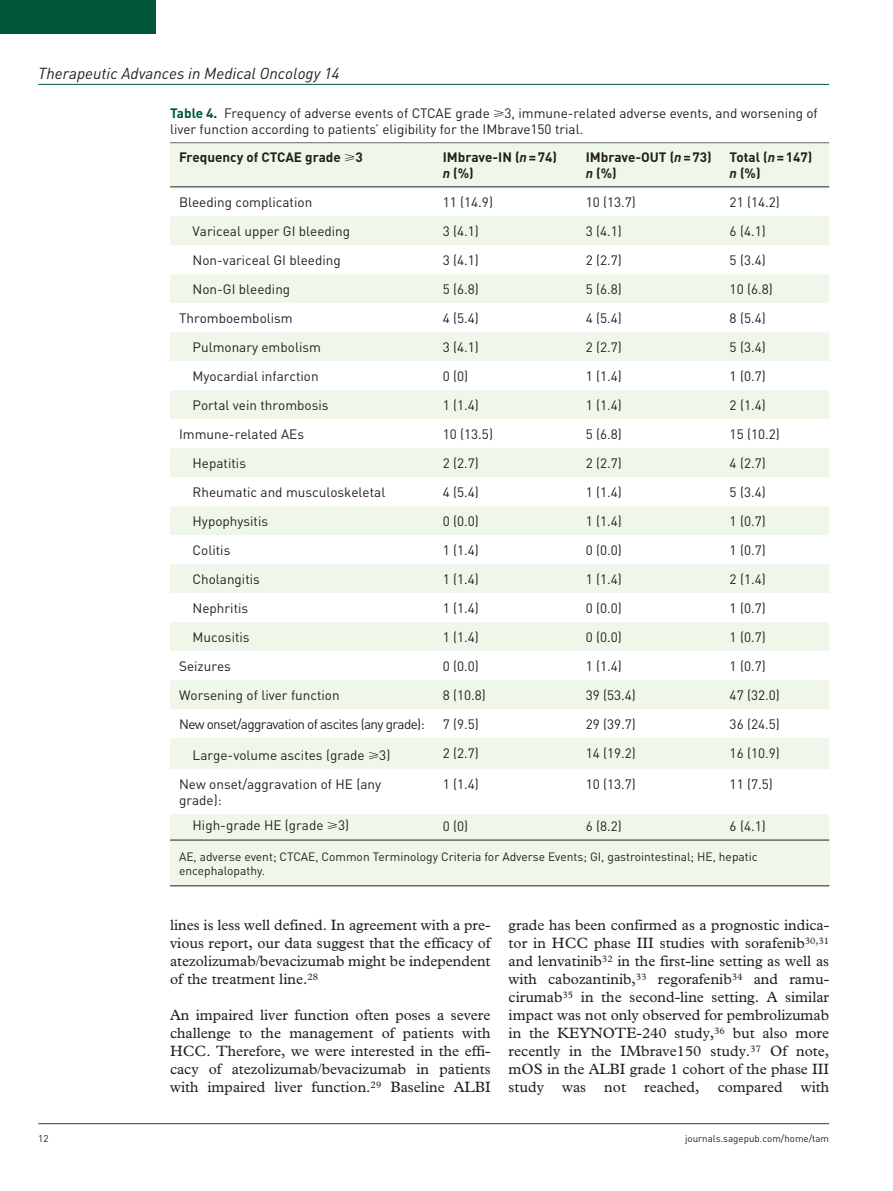
<style>
.page{position:relative;width:893px;height:1191px;background:#fff}
.page>*{position:absolute;margin:0;border:0;box-sizing:border-box;transform-origin:0 0}
.t1{font:italic 15.75px "DIN";color:#231f20}
.t2{font:15px/18px "Plantin Std";color:#231f20;text-align:justify}
.t3{font:13.5px/15.8px "DIN";color:#231f20}
.t4{font:700 13.5px/15.8px "DIN";color:#231f20}
.t5{font:13.5px "DIN";letter-spacing:-.045em;color:#231f20}
.t6{font:12px/14.2px "DIN";color:#231f20}
.t7{font:9.75px "DIN";color:#231f20}
.s1{font-weight:700;color:#015436}
.s2{font-style:italic}
</style>
<div class="page">
<hr style="left:38px;top:84px;width:791px;height:1px;background:#015436">
<hr style="left:38px;top:1123px;width:791px;height:1px;background:#015436">
<div style="left:0;top:0;width:155px;height:34px;background:#015436"></div>
<div style="left:170px;top:840px;width:659px;height:45px;background:#eff7ea"></div>
<hr style="left:170px;top:885px;width:659px;height:1px;background:#231f20">
<div style="left:170px;top:143px;width:659px;height:696px;background:#eff7ea"></div>
<svg style="left:170px;top:187px;width:659px;height:627px"></svg>
<hr style="left:170px;top:186px;width:264px;height:1px;background:#231f20">
<hr style="left:434px;top:186px;width:143px;height:1px;background:#231f20">
<hr style="left:577px;top:186px;width:144px;height:1px;background:#231f20">
<hr style="left:721px;top:186px;width:108px;height:1px;background:#231f20">
<hr style="left:170px;top:839px;width:264px;height:1px;background:#231f20">
<hr style="left:434px;top:839px;width:143px;height:1px;background:#231f20">
<hr style="left:577px;top:839px;width:144px;height:1px;background:#231f20">
<hr style="left:721px;top:839px;width:108px;height:1px;background:#231f20">
<p class="t1" style="left:38px;top:63px;width:303px">Therapeutic Advances in Medical Oncology 14</p>
<p class="t3" style="left:170px;top:105px;width:649px"><span class="s1">Table 4.</span> Frequency of adverse events of CTCAE grade ⩾3, immune-related adverse events, and worsening of liver function according to patients’ eligibility for the IMbrave150 trial.</p>
<p class="t4" style="left:179px;top:149px;width:185px">Frequency of CTCAE grade ⩾3</p>
<p class="t4" style="left:443px;top:149px;width:116px">IMbrave-IN (<span class="s2">n</span>=74) <span class="s2">n</span> (%)</p>
<p class="t4" style="left:586px;top:149px;width:127px">IMbrave-OUT (<span class="s2">n</span>=73) <span class="s2">n</span> (%)</p>
<p class="t4" style="left:730px;top:149px;width:84px">Total (<span class="s2">n</span>=147) <span class="s2">n</span> (%)</p>
<p class="t3" style="left:179px;top:194px;width:135px">Bleeding complication</p>
<p class="t3" style="left:443px;top:194px;width:52px">11 (14.9)</p>
<p class="t3" style="left:586px;top:194px;width:52px">10 (13.7)</p>
<p class="t3" style="left:730px;top:194px;width:52px">21 (14.2)</p>
<p class="t3" style="left:193px;top:223px;width:159px">Variceal upper GI bleeding</p>
<p class="t3" style="left:443px;top:223px;width:38px">3 (4.1)</p>
<p class="t3" style="left:586px;top:223px;width:38px">3 (4.1)</p>
<p class="t3" style="left:730px;top:223px;width:38px">6 (4.1)</p>
<p class="t3" style="left:193px;top:252px;width:150px">Non-variceal GI bleeding</p>
<p class="t3" style="left:443px;top:252px;width:38px">3 (4.1)</p>
<p class="t3" style="left:586px;top:252px;width:38px">2 (2.7)</p>
<p class="t3" style="left:730px;top:252px;width:38px">5 (3.4)</p>
<p class="t3" style="left:193px;top:281px;width:99px">Non-GI bleeding</p>
<p class="t3" style="left:443px;top:281px;width:38px">5 (6.8)</p>
<p class="t3" style="left:586px;top:281px;width:38px">5 (6.8)</p>
<p class="t3" style="left:730px;top:281px;width:45px">10 (6.8)</p>
<p class="t3" style="left:179px;top:310px;width:115px">Thromboembolism</p>
<p class="t3" style="left:443px;top:310px;width:38px">4 (5.4)</p>
<p class="t3" style="left:586px;top:310px;width:38px">4 (5.4)</p>
<p class="t3" style="left:730px;top:310px;width:38px">8 (5.4)</p>
<p class="t3" style="left:193px;top:339px;width:130px">Pulmonary embolism</p>
<p class="t3" style="left:443px;top:339px;width:38px">3 (4.1)</p>
<p class="t3" style="left:586px;top:339px;width:38px">2 (2.7)</p>
<p class="t3" style="left:730px;top:339px;width:38px">5 (3.4)</p>
<p class="t3" style="left:193px;top:368px;width:128px">Myocardial infarction</p>
<p class="t3" style="left:443px;top:368px;width:27px">0 (0)</p>
<p class="t3" style="left:586px;top:368px;width:38px">1 (1.4)</p>
<p class="t3" style="left:730px;top:368px;width:38px">1 (0.7)</p>
<p class="t3" style="left:193px;top:397px;width:137px">Portal vein thrombosis</p>
<p class="t3" style="left:443px;top:397px;width:38px">1 (1.4)</p>
<p class="t3" style="left:586px;top:397px;width:38px">1 (1.4)</p>
<p class="t3" style="left:730px;top:397px;width:38px">2 (1.4)</p>
<p class="t3" style="left:179px;top:426px;width:126px">Immune-related AEs</p>
<p class="t3" style="left:443px;top:426px;width:52px">10 (13.5)</p>
<p class="t3" style="left:586px;top:426px;width:38px">5 (6.8)</p>
<p class="t3" style="left:730px;top:426px;width:52px">15 (10.2)</p>
<p class="t3" style="left:193px;top:455px;width:55px">Hepatitis</p>
<p class="t3" style="left:443px;top:455px;width:38px">2 (2.7)</p>
<p class="t3" style="left:586px;top:455px;width:38px">2 (2.7)</p>
<p class="t3" style="left:730px;top:455px;width:38px">4 (2.7)</p>
<p class="t3" style="left:193px;top:484px;width:194px">Rheumatic and musculoskeletal</p>
<p class="t3" style="left:443px;top:484px;width:38px">4 (5.4)</p>
<p class="t3" style="left:586px;top:484px;width:38px">1 (1.4)</p>
<p class="t3" style="left:730px;top:484px;width:38px">5 (3.4)</p>
<p class="t3" style="left:193px;top:513px;width:77px">Hypophysitis</p>
<p class="t3" style="left:443px;top:513px;width:38px">0 (0.0)</p>
<p class="t3" style="left:586px;top:513px;width:38px">1 (1.4)</p>
<p class="t3" style="left:730px;top:513px;width:38px">1 (0.7)</p>
<p class="t3" style="left:193px;top:542px;width:39px">Colitis</p>
<p class="t3" style="left:443px;top:542px;width:38px">1 (1.4)</p>
<p class="t3" style="left:586px;top:542px;width:38px">0 (0.0)</p>
<p class="t3" style="left:730px;top:542px;width:38px">1 (0.7)</p>
<p class="t3" style="left:193px;top:571px;width:69px">Cholangitis</p>
<p class="t3" style="left:443px;top:571px;width:38px">1 (1.4)</p>
<p class="t3" style="left:586px;top:571px;width:38px">1 (1.4)</p>
<p class="t3" style="left:730px;top:571px;width:38px">2 (1.4)</p>
<p class="t3" style="left:193px;top:600px;width:57px">Nephritis</p>
<p class="t3" style="left:443px;top:600px;width:38px">1 (1.4)</p>
<p class="t3" style="left:586px;top:600px;width:38px">0 (0.0)</p>
<p class="t3" style="left:730px;top:600px;width:38px">1 (0.7)</p>
<p class="t3" style="left:193px;top:629px;width:59px">Mucositis</p>
<p class="t3" style="left:443px;top:629px;width:38px">1 (1.4)</p>
<p class="t3" style="left:586px;top:629px;width:38px">0 (0.0)</p>
<p class="t3" style="left:730px;top:629px;width:38px">1 (0.7)</p>
<p class="t3" style="left:179px;top:658px;width:53px">Seizures</p>
<p class="t3" style="left:443px;top:658px;width:38px">0 (0.0)</p>
<p class="t3" style="left:586px;top:658px;width:38px">1 (1.4)</p>
<p class="t3" style="left:730px;top:658px;width:38px">1 (0.7)</p>
<p class="t3" style="left:179px;top:687px;width:162px">Worsening of liver function</p>
<p class="t3" style="left:443px;top:687px;width:45px">8 (10.8)</p>
<p class="t3" style="left:586px;top:687px;width:52px">39 (53.4)</p>
<p class="t3" style="left:730px;top:687px;width:52px">47 (32.0)</p>
<p class="t5" style="left:179px;top:716px;width:247px">New onset/aggravation of ascites (any grade):</p>
<p class="t3" style="left:443px;top:716px;width:38px">7 (9.5)</p>
<p class="t3" style="left:586px;top:716px;width:52px">29 (39.7)</p>
<p class="t3" style="left:730px;top:716px;width:52px">36 (24.5)</p>
<p class="t3" style="left:193px;top:747px;width:199px">Large-volume ascites (grade ⩾3)</p>
<p class="t3" style="left:443px;top:745px;width:38px">2 (2.7)</p>
<p class="t3" style="left:586px;top:745px;width:52px">14 (19.2)</p>
<p class="t3" style="left:730px;top:745px;width:52px">16 (10.9)</p>
<p class="t3" style="left:179px;top:776px;width:204px">New onset/aggravation of HE (any grade):</p>
<p class="t3" style="left:443px;top:776px;width:38px">1 (1.4)</p>
<p class="t3" style="left:586px;top:776px;width:52px">10 (13.7)</p>
<p class="t3" style="left:730px;top:776px;width:45px">11 (7.5)</p>
<p class="t3" style="left:193px;top:817px;width:158px">High-grade HE (grade ⩾3)</p>
<p class="t3" style="left:443px;top:818px;width:27px">0 (0)</p>
<p class="t3" style="left:586px;top:818px;width:38px">6 (8.2)</p>
<p class="t3" style="left:730px;top:818px;width:38px">6 (4.1)</p>
<p class="t6" style="left:179px;top:849px;width:580px">AE, adverse event; CTCAE, Common Terminology Criteria for Adverse Events; GI, gastrointestinal; HE, hepatic encephalopathy.</p>
<p class="t2" style="left:170px;top:916px;width:322px">lines is less well defined. In agreement with a pre&shy;vious report, our data suggest that the efficacy of atezolizumab/bevacizumab might be independent of the treatment line.<sup>28</sup></p>
<p class="t2" style="left:170px;top:1006px;width:322px">An impaired liver function often poses a severe challenge to the management of patients with HCC. Therefore, we were interested in the effi&shy;cacy of atezolizumab/bevacizumab in patients with impaired liver function.<sup>29</sup> Baseline ALBI</p>
<p class="t2" style="left:509px;top:916px;width:322px">grade has been confirmed as a prognostic indica&shy;tor in HCC phase III studies with sorafenib<sup>30,31 </sup>and lenvatinib<sup>32</sup> in the first-line setting as well as with cabozantinib,<sup>33</sup> regorafenib<sup>34</sup> and ramu&shy;cirumab<sup>35</sup> in the second-line setting. A similar impact was not only observed for pembrolizumab in the KEYNOTE-240 study,<sup>36</sup> but also more recently in the IMbrave150 study.<sup>37</sup> Of note, mOS in the ALBI grade 1 cohort of the phase III study was not reached, compared with</p>
<p class="t7" style="left:38px;top:1132px;width:12px">12</p>
<p class="t7" style="left:685px;top:1132px;width:146px">journals.sagepub.com/home/tam</p>
</div>
